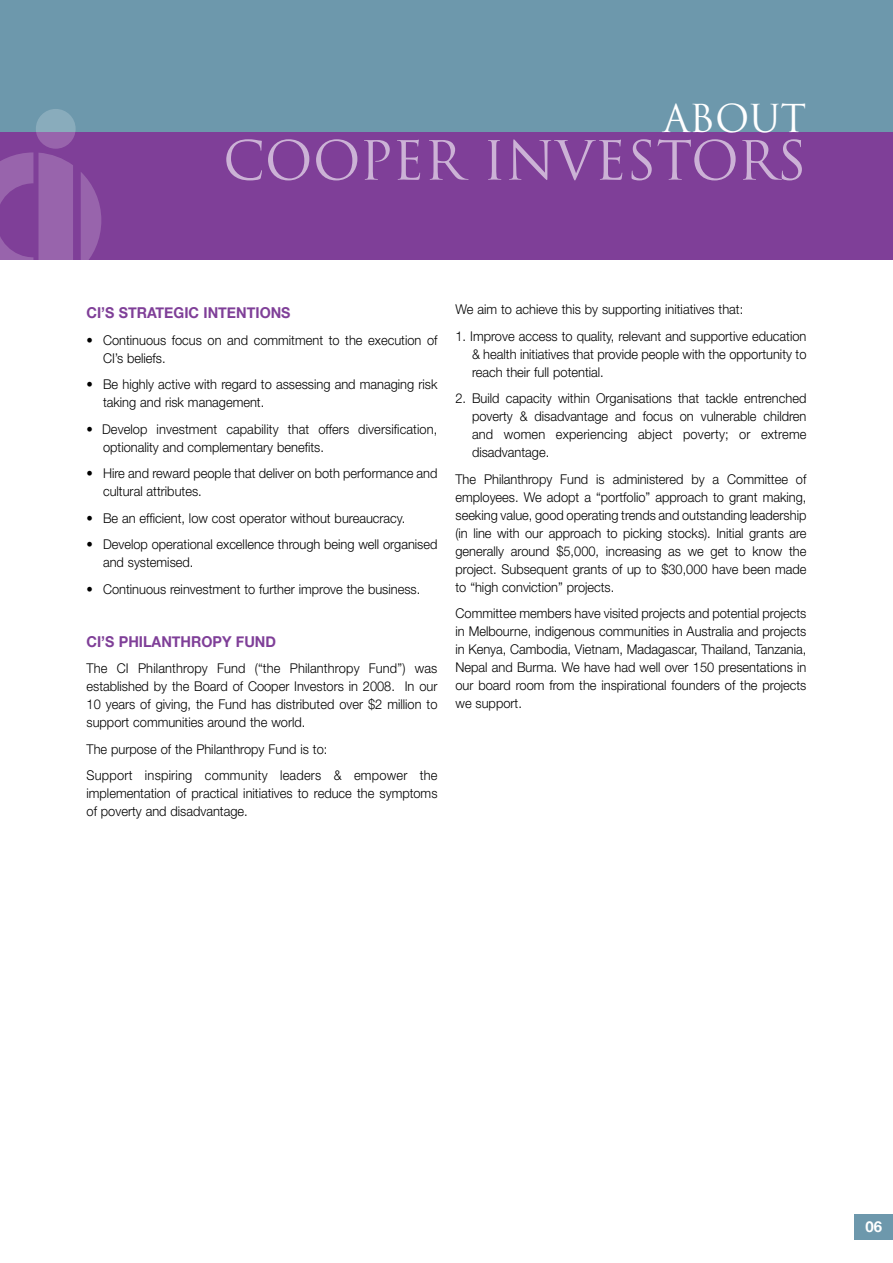
<style>
.page{position:relative;width:893px;height:1263px;background:#fff}
.page>*{position:absolute;margin:0;border:0;box-sizing:border-box;transform-origin:0 0}
.t1{font:52.5px "Trajan";color:#ccb2d6}
.t2{font:37.5px "Trajan";color:#fff}
.t3{font:700 15px "Helvetica Neue";color:#7f3f98;scale:.95 1}
.t4{font:700 15px "Helvetica Neue";color:#fff}
.t5{font:300 13.5px/18px "Helvetica Neue";color:#000;scale:.95 1}
.t6{font:300 13.5px/26.5px "Helvetica Neue";letter-spacing:.02em;color:#000;scale:.95 1}
</style>
<div class="page">
<div style="left:855px;top:1214px;width:38px;height:25px;background:#6d98ac"></div>
<div style="left:0;top:132px;width:893px;height:127px;background:#7f3f98"></div>
<div style="left:0;top:0;width:893px;height:132px;background:#6d98ac"></div>
<div style="left:39px;top:153px;width:34px;height:106px;background:#9864ac"></div>
<svg style="left:36px;top:109px;width:40px;height:40px"></svg>
<svg style="left:0;top:152px;width:33px;height:107px"></svg>
<svg style="left:81px;top:172px;width:20px;height:87px"></svg>
<h2 class="t2" style="left:663px;top:95px;width:145px">ABOUT</h2>
<h1 class="t1" style="left:223px;top:129px;width:585px">COOPER INVESTORS</h1>
<p class="t3" style="left:87px;top:301px;width:216px">CI’S STRATEGIC INTENTIONS</p>
<p class="t5" style="left:103px;top:330px;width:354px;text-indent:-16px">• Continuous focus on and commitment to the execution of<br>CI’s beliefs.</p>
<p class="t5" style="left:103px;top:375px;width:353px;text-indent:-16px">• Be highly active with regard to assessing and managing risk taking and risk management.</p>
<p class="t5" style="left:103px;top:419px;width:353px;text-indent:-16px">• Develop investment capability that offers diversification, optionality and complementary benefits.</p>
<p class="t5" style="left:103px;top:464px;width:354px;text-indent:-16px">• Hire and reward people that deliver on both performance and cultural attributes.</p>
<p class="t5" style="left:87px;top:508px;width:337px">• Be an efficient, low cost operator without bureaucracy.</p>
<p class="t5" style="left:103px;top:535px;width:354px;text-indent:-16px">• Develop operational excellence through being well organised and systemised.</p>
<p class="t5" style="left:87px;top:579px;width:353px">• Continuous reinvestment to further improve the business.</p>
<p class="t3" style="left:87px;top:629px;width:201px">CI’S PHILANTHROPY FUND</p>
<p class="t5" style="left:87px;top:659px;width:371px;text-align:justify">The CI Philanthropy Fund (“the Philanthropy Fund”) was established by the Board of Cooper Investors in 2008. In our 10 years of giving, the Fund has distributed over $2 million to support communities around the world.</p>
<p class="t6" style="left:87px;top:735px;width:371px">The purpose of the Philanthropy Fund is to:<br>Support inspiring community leaders &amp; empower the</p>
<p class="t5" style="left:87px;top:784px;width:371px">implementation of practical initiatives to reduce the symptoms of poverty and disadvantage.</p>
<p class="t5" style="left:455px;top:300px;width:304px">We aim to achieve this by supporting initiatives that:</p>
<p class="t5" style="left:472px;top:326px;width:354px;text-align:justify;text-indent:-16px">1. Improve access to quality, relevant and supportive education &amp; health initiatives that provide people with the opportunity to reach their full potential.</p>
<p class="t5" style="left:472px;top:389px;width:354px;text-align:justify;text-indent:-16px">2. Build capacity within Organisations that tackle entrenched poverty &amp; disadvantage and focus on vulnerable children and women experiencing abject poverty; or extreme disadvantage.</p>
<p class="t5" style="left:455px;top:469px;width:371px;text-align:justify">The Philanthropy Fund is administered by a Committee of employees. We adopt a “portfolio” approach to grant making, seeking value, good operating trends and outstanding leadership (in line with our approach to picking stocks). Initial grants are generally around $5,000, increasing as we get to know the project. Subsequent grants of up to $30,000 have been made to “high conviction” projects.</p>
<p class="t5" style="left:455px;top:604px;width:371px;text-align:justify">Committee members have visited projects and potential projects in Melbourne, indigenous communities in Australia and projects in Kenya, Cambodia, Vietnam, Madagascar, Thailand, Tanzania, Nepal and Burma. We have had well over 150 presentations in our board room from the inspirational founders of the projects we support.</p>
<p class="t4" style="left:865px;top:1214px;width:18px">06</p>
</div>
